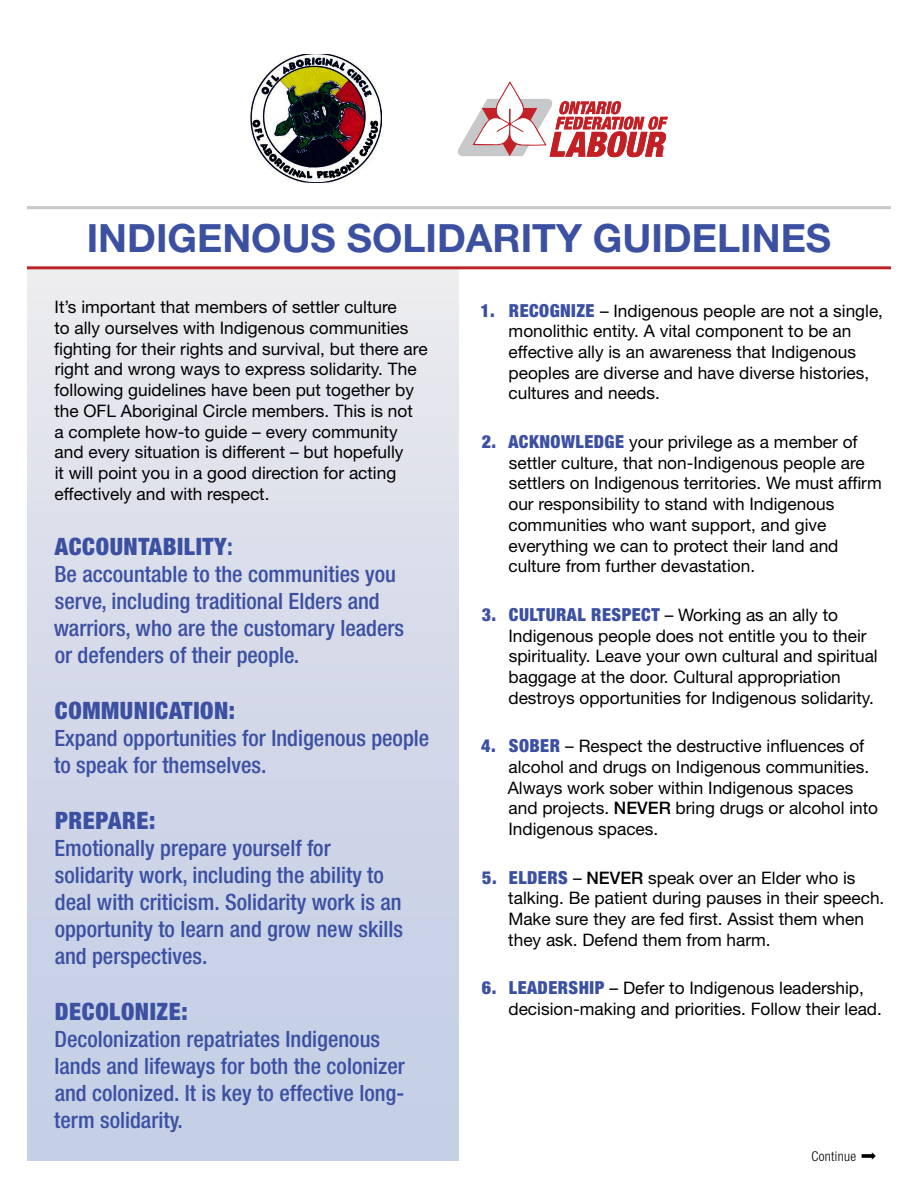
<style>
.page{position:relative;width:918px;height:1188px;background:#fff}
.page>*{position:absolute;margin:0;border:0;box-sizing:border-box;transform-origin:0 0}
.t1{font:700 39px "Helvetica Neue LT Std";color:#3c50a2}
.t2{font:900 condensed 24px "Helvetica Neue LT Std";letter-spacing:.025em;color:#3c50a2}
.t3{font:500 condensed 22.5px/27px "Helvetica Neue LT Std";color:#3c50a2}
.t4{font:17.25px/20.7px "Helvetica Neue LT Std";color:#000}
.t5{font:300 condensed 13.5px "Helvetica Neue LT Std";letter-spacing:.025em;color:#000}
.s1{font-weight:700}
.s2{font-weight:900;font-stretch:condensed;font-size:18px;color:#3c50a2}
.s3{font-weight:500}
</style>
<div class="page">
<div style="left:27px;top:268px;width:432px;height:893px;background:linear-gradient(to bottom,#eae9ee,#c0cbe5)"></div>
<img style="left:250px;top:54px;width:131px;height:128px">
<hr style="left:27px;top:266px;width:864px;height:3px;background:#bd2429">
<hr style="left:27px;top:206px;width:864px;height:3px;background:#c7c8ca">
<svg style="left:458px;top:81px;width:210px;height:77px"></svg>
<h1 class="t1" style="left:87px;top:214px;width:746px">INDIGENOUS SOLIDARITY GUIDELINES</h1>
<p class="t4" style="left:54px;top:297px;width:375px">It’s important that members of settler culture<br>to ally ourselves with Indigenous communities fighting for their rights and survival, but there are right and wrong ways to express solidarity. The following guidelines have been put together by the OFL Aboriginal Circle members. This is not<br>a complete how-to guide – every community and every situation is different – but hopefully<br>it will point you in a good direction for acting effectively and with respect.</p>
<h2 class="t2" style="left:55px;top:532px;width:180px">ACCOUNTABILITY<span class="s1">:</span></h2>
<h3 class="t3" style="left:54px;top:561px;width:352px">Be accountable to the communities you serve, including traditional Elders and warriors, who are the customary leaders or defenders of their people.</h3>
<h2 class="t2" style="left:55px;top:696px;width:182px">COMMUNICATION:</h2>
<h3 class="t3" style="left:54px;top:724px;width:377px">Expand opportunities for Indigenous people to speak for themselves.</h3>
<h2 class="t2" style="left:55px;top:806px;width:102px">PREPARE:</h2>
<h3 class="t3" style="left:55px;top:834px;width:350px">Emotionally prepare yourself for solidarity work, including the ability to deal with criticism. Solidarity work is an opportunity to learn and grow new skills and perspectives.</h3>
<h2 class="t2" style="left:55px;top:997px;width:134px">DECOLONIZE:</h2>
<h3 class="t3" style="left:54px;top:1025px;width:352px">Decolonization repatriates Indigenous lands and lifeways for both the colonizer and colonized. It is key to effective long&shy;term solidarity.</h3>
<p class="t4" style="left:509px;top:300px;width:376px;text-indent:-28px"><span class="s2">1. RECOGNIZE</span> – Indigenous people are not a single, monolithic entity. A vital component to be an effective ally is an awareness that Indigenous peoples are diverse and have diverse histories, cultures and needs.</p>
<p class="t4" style="left:508px;top:431px;width:375px;text-indent:-27px"><span class="s2">2. ACKNOWLEDGE</span> your privilege as a member of settler culture, that non-Indigenous people are settlers on Indigenous territories. We must affirm our responsibility to stand with Indigenous communities who want support, and give everything we can to protect their land and culture from further devastation.</p>
<p class="t4" style="left:509px;top:604px;width:371px;text-indent:-27px"><span class="s2">3. CULTURAL RESPECT</span> – Working as an ally to Indigenous people does not entitle you to their spirituality. Leave your own cultural and spiritual baggage at the door. Cultural appropriation destroys opportunities for Indigenous solidarity.</p>
<p class="t4" style="left:508px;top:735px;width:372px;text-indent:-27px"><span class="s2">4. SOBER</span> – Respect the destructive influences of alcohol and drugs on Indigenous communities.<br>Always work sober within Indigenous spaces and projects. <span class="s3">NEVER</span> bring drugs or alcohol into Indigenous spaces.</p>
<p class="t4" style="left:508px;top:867px;width:378px;text-indent:-26px"><span class="s2">5. ELDERS</span> – <span class="s3">NEVER</span> speak over an Elder who is talking. Be patient during pauses in their speech.<br>Make sure they are fed first. Assist them when they ask. Defend them from harm.</p>
<p class="t4" style="left:509px;top:978px;width:375px;text-indent:-27px"><span class="s2">6. LEADERSHIP</span> – Defer to Indigenous leadership, decision-making and priorities. Follow their lead.</p>
<p class="t5" style="left:812px;top:1148px;width:46px">Continue</p>
</div>
